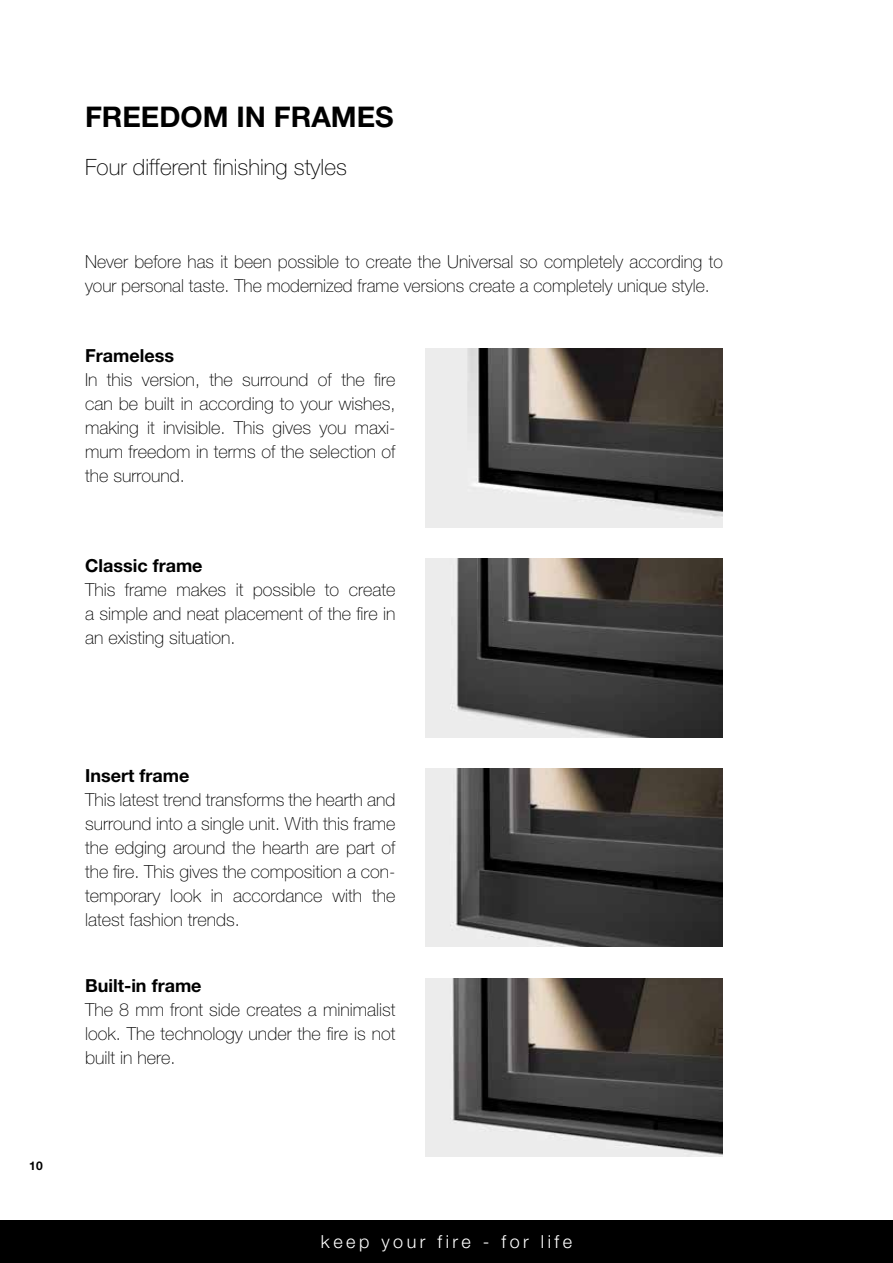
<style>
.page{position:relative;width:893px;height:1263px;background:#fff}
.page>*{position:absolute;margin:0;border:0;box-sizing:border-box;transform-origin:0 0}
.t1{font:700 28.5px "Helvetica Neue LT Std";color:#000}
.t2{font:100 22.5px "Helvetica Neue LT Std";color:#000}
.t3{font:100 18px/24px "Helvetica Neue LT Std";color:#000;text-align:justify}
.t4{font:700 18px "Helvetica Neue LT Std";color:#000}
.t5{font:300 18px "Helvetica Neue LT Std";letter-spacing:.195em;color:#fff}
.t6{font:700 12px "Helvetica Neue LT Std";color:#000}
</style>
<div class="page">
<div style="left:0;top:1220px;width:893px;height:43px;background:#000"></div>
<img style="left:425px;top:349px;width:298px;height:178px">
<img style="left:425px;top:558px;width:298px;height:179px">
<img style="left:425px;top:768px;width:298px;height:179px">
<img style="left:425px;top:978px;width:298px;height:179px">
<h1 class="t1" style="left:85px;top:99px;width:310px">FREEDOM IN FRAMES</h1>
<p class="t2" style="left:85px;top:154px;width:263px">Four different finishing styles</p>
<p class="t3" style="left:85px;top:250px;width:639px">Never before has it been possible to create the Universal so completely according to your personal taste. The modernized frame versions create a completely unique style.</p>
<p class="t4" style="left:85px;top:344px;width:90px">Frameless</p>
<p class="t3" style="left:85px;top:367px;width:312px">In this version, the surround of the fire can be built in according to your wishes, making it invisible. This gives you maxi&shy;mum freedom in terms of the selection of the surround.</p>
<p class="t4" style="left:85px;top:554px;width:119px">Classic frame</p>
<p class="t3" style="left:85px;top:577px;width:312px">This frame makes it possible to create a simple and neat placement of the fire in an existing situation.</p>
<p class="t6" style="left:29px;top:1158px;width:15px">10</p>
<p class="t4" style="left:85px;top:764px;width:106px">Insert frame</p>
<p class="t3" style="left:85px;top:787px;width:312px">This latest trend transforms the hearth and surround into a single unit. With this frame the edging around the hearth are part of the fire. This gives the composition a con&shy;temporary look in accordance with the latest fashion trends.</p>
<p class="t4" style="left:85px;top:974px;width:118px">Built-in frame</p>
<p class="t3" style="left:85px;top:997px;width:312px">The 8 mm front side creates a minimalist look. The technology under the fire is not built in here.</p>
<p class="t5" style="left:321px;top:1230px;width:253px">keep your fire - for life</p>
</div>
